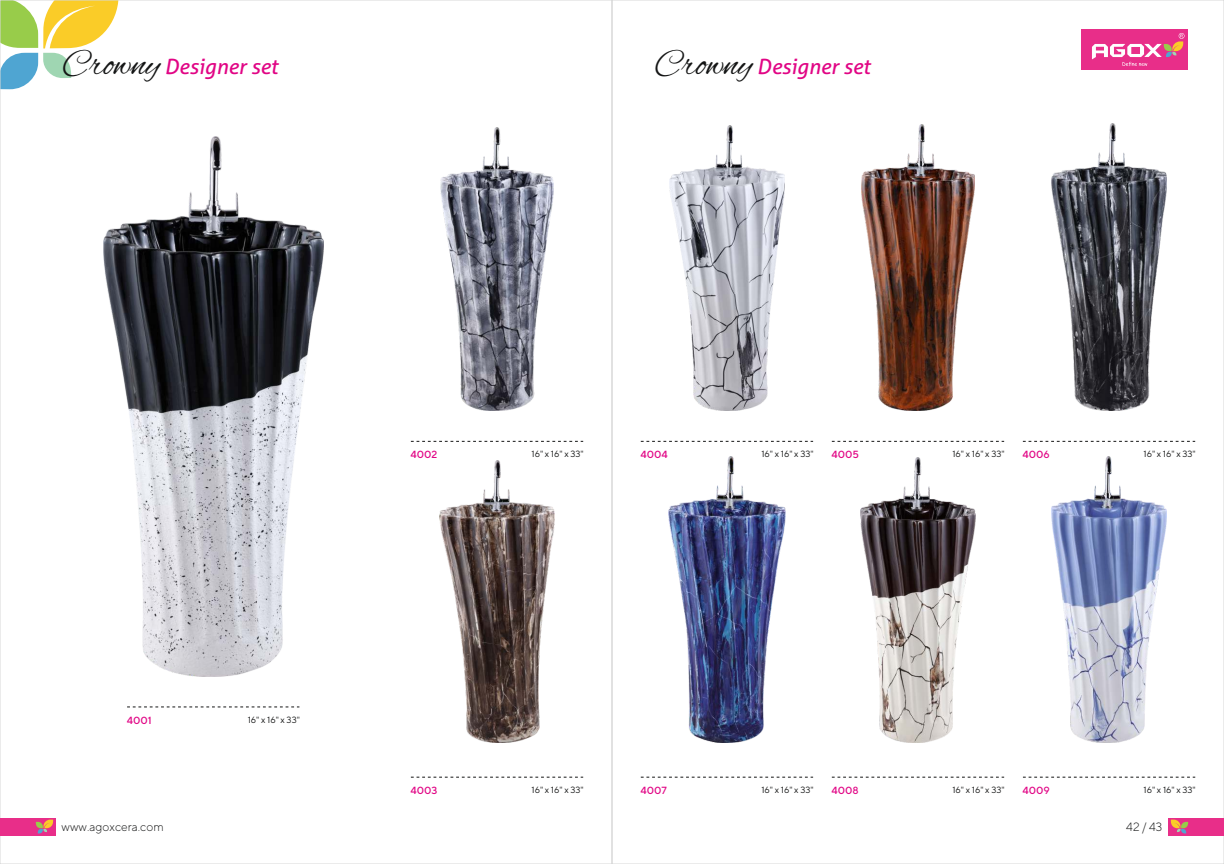
<style>
.page{position:relative;width:1224px;height:864px;background:#fff}
.page>*{position:absolute;margin:0;border:0;box-sizing:border-box;transform-origin:0 0}
.t1{font:italic 21px "Aller";color:#e10585}
.t2{font:300 12px "TT Norms";color:#141515}
.t3{font:500 10.4px "TT Norms";color:#e10585}
.t4{font:9px "TT Norms";color:#141515}
.s1{font-family:"Alex Brush";font-style:normal;font-size:37.3px;color:#141515}
</style>
<div class="page">
<svg style="left:2px;top:2px;width:117px;height:87px"></svg>
<div style="left:0;top:818px;width:56px;height:17px;background:#e82e89"></div>
<svg style="left:36px;top:820px;width:17px;height:14px"></svg>
<div style="left:1082px;top:29px;width:106px;height:41px;background:#e82e89"></div>
<svg style="left:1092px;top:33px;width:93px;height:33px"></svg>
<div style="left:1168px;top:818px;width:56px;height:17px;background:#e82e89"></div>
<svg style="left:1171px;top:820px;width:17px;height:14px"></svg>
<svg style="left:411px;top:777px;width:172px;height:1px"></svg>
<svg style="left:127px;top:707px;width:172px;height:1px"></svg>
<svg style="left:411px;top:441px;width:172px;height:1px"></svg>
<svg style="left:641px;top:777px;width:172px;height:1px"></svg>
<svg style="left:641px;top:441px;width:172px;height:1px"></svg>
<svg style="left:832px;top:441px;width:172px;height:1px"></svg>
<svg style="left:1023px;top:441px;width:172px;height:1px"></svg>
<svg style="left:832px;top:777px;width:172px;height:1px"></svg>
<svg style="left:1023px;top:777px;width:172px;height:1px"></svg>
<img style="left:103px;top:137px;width:220px;height:540px">
<img style="left:440px;top:127px;width:114px;height:283px">
<img style="left:439px;top:460px;width:116px;height:283px">
<img style="left:669px;top:125px;width:116px;height:285px">
<img style="left:861px;top:124px;width:114px;height:286px">
<img style="left:1051px;top:124px;width:116px;height:286px">
<img style="left:1051px;top:457px;width:116px;height:286px">
<img style="left:860px;top:458px;width:116px;height:285px">
<img style="left:669px;top:456px;width:116px;height:287px">
<h1 class="t1" style="left:62px;top:58px;width:217px"><span class="s1">Crowny</span> Designer set</h1>
<h1 class="t1" style="left:654px;top:59px;width:217px"><span class="s1">Crowny</span> Designer set</h1>
<p class="t3" style="left:127px;top:714px;width:27px">4001</p>
<p class="t4" style="left:248px;top:714px;width:54px">16" x 16" x 33"</p>
<p class="t3" style="left:410px;top:448px;width:28px">4002</p>
<p class="t4" style="left:532px;top:449px;width:54px">16" x 16" x 33"</p>
<p class="t3" style="left:641px;top:448px;width:29px">4004</p>
<p class="t4" style="left:761px;top:449px;width:54px">16" x 16" x 33"</p>
<p class="t3" style="left:831px;top:448px;width:29px">4005</p>
<p class="t4" style="left:952px;top:449px;width:54px">16" x 16" x 33"</p>
<p class="t3" style="left:1022px;top:448px;width:29px">4006</p>
<p class="t4" style="left:1144px;top:449px;width:54px">16" x 16" x 33"</p>
<p class="t3" style="left:410px;top:784px;width:28px">4003</p>
<p class="t4" style="left:532px;top:785px;width:54px">16" x 16" x 33"</p>
<p class="t3" style="left:641px;top:784px;width:28px">4007</p>
<p class="t4" style="left:761px;top:785px;width:54px">16" x 16" x 33"</p>
<p class="t3" style="left:831px;top:784px;width:29px">4008</p>
<p class="t4" style="left:952px;top:785px;width:54px">16" x 16" x 33"</p>
<p class="t3" style="left:1023px;top:784px;width:29px">4009</p>
<p class="t4" style="left:1144px;top:785px;width:54px">16" x 16" x 33"</p>
<h2 class="t2" style="left:62px;top:819px;width:104px">www.agoxcera.com</h2>
<h2 class="t2" style="left:1126px;top:819px;width:38px">42 / 43</h2>
</div>
